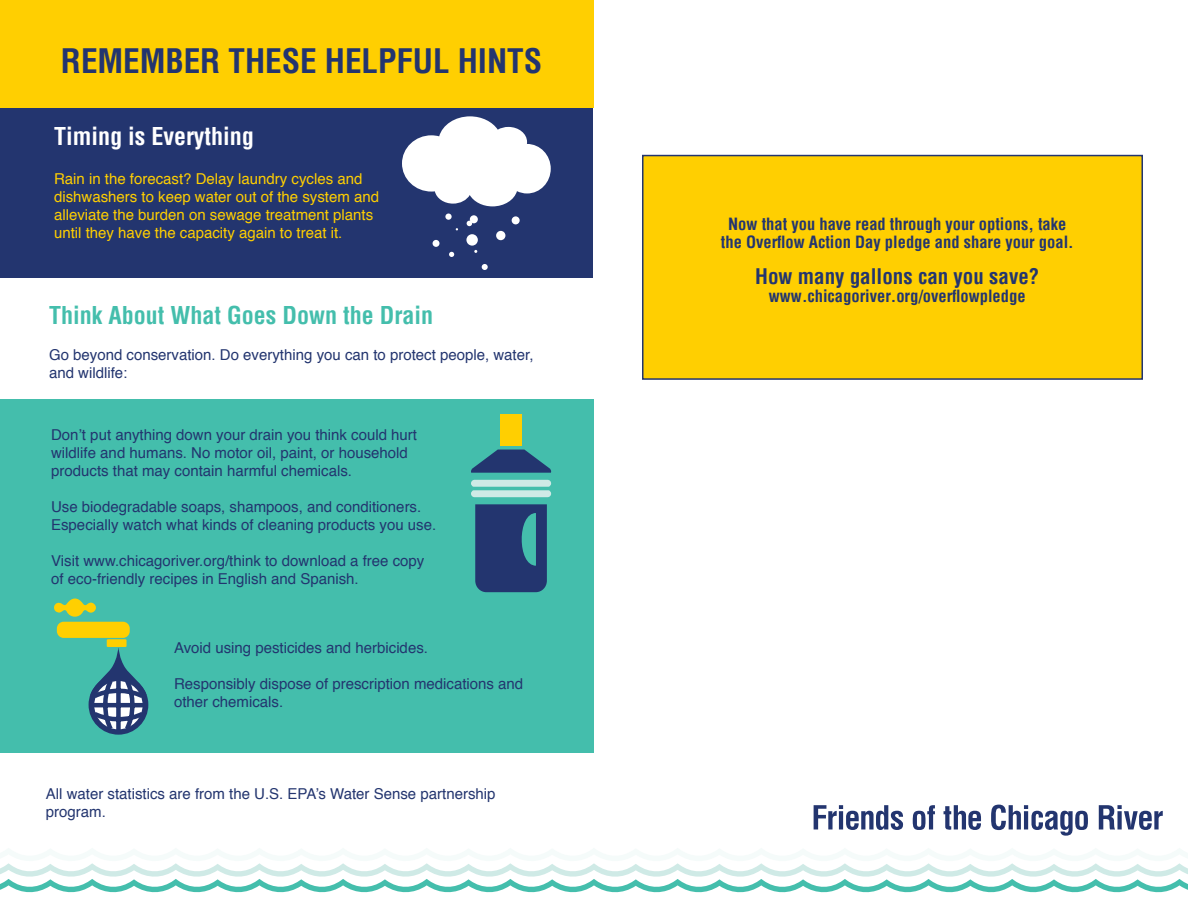
<style>
.page{position:relative;width:1188px;height:918px;background:#fff}
.page>*{position:absolute;margin:0;border:0;box-sizing:border-box;transform-origin:0 0}
.t1{font:700 condensed 33px "Helvetica";color:#23356f}
.t2{font:700 condensed 24px "Helvetica";color:#44beac}
.t3{font:700 condensed 24px "Helvetica";color:#fff}
.t4{font:700 condensed 21px "Helvetica";color:#23356f}
.t5{font:700 condensed 16.5px/18px "Helvetica";color:#23356f;text-align:center}
.t6{font:15px/18px "Helvetica";color:#23356f}
.t7{font:15px/18px "Helvetica";color:#ffcf01}
</style>
<div class="page">
<div style="left:1px;top:400px;width:593px;height:353px;background:#44beac"></div>
<div style="left:1px;top:107px;width:592px;height:171px;background:#23356f"></div>
<div style="left:0;top:0;width:594px;height:108px;background:#ffcf01"></div>
<div style="left:642px;top:155px;width:501px;height:225px;background:#ffcf01;border:2px solid #23356f"></div>
<svg style="left:0;top:863px;width:1188px;height:30px"></svg>
<svg style="left:814px;top:805px;width:89px;height:25px"></svg>
<svg style="left:913px;top:805px;width:22px;height:25px"></svg>
<svg style="left:944px;top:805px;width:37px;height:25px"></svg>
<svg style="left:991px;top:805px;width:97px;height:31px"></svg>
<svg style="left:1099px;top:805px;width:64px;height:25px"></svg>
<svg style="left:471px;top:480px;width:80px;height:17px"></svg>
<svg style="left:471px;top:450px;width:80px;height:23px"></svg>
<svg style="left:475px;top:504px;width:72px;height:88px;background:#264475"></svg>
<div style="left:500px;top:415px;width:22px;height:31px;background:#ffcf01"></div>
<div style="left:57px;top:622px;width:73px;height:16px;background:#ffcf01;border-radius:7px"></div>
<div style="left:107px;top:639px;width:20px;height:8px;background:#ffcf01"></div>
<svg style="left:54px;top:598px;width:42px;height:19px"></svg>
<svg style="left:88px;top:648px;width:61px;height:87px"></svg>
<div style="left:445px;top:214px;width:7px;height:6px;background:#fff;border-radius:50%"></div>
<div style="left:512px;top:216px;width:8px;height:8px;background:#fff;border-radius:50%"></div>
<div style="left:470px;top:215px;width:8px;height:8px;background:#fff;border-radius:50%"></div>
<div style="left:433px;top:240px;width:7px;height:7px;background:#fff;border-radius:50%"></div>
<div style="left:466px;top:234px;width:12px;height:12px;background:#fff;border-radius:50%"></div>
<svg style="left:467px;top:221px;width:5px;height:5px"></svg>
<div style="left:496px;top:231px;width:9px;height:9px;background:#fff;border-radius:50%"></div>
<svg style="left:449px;top:252px;width:5px;height:5px"></svg>
<svg style="left:482px;top:264px;width:6px;height:6px"></svg>
<svg style="left:402px;top:116px;width:149px;height:90px"></svg>
<h1 class="t1" style="left:61px;top:39px;width:483px">REMEMBER THESE HELPFUL HINTS</h1>
<h2 class="t3" style="left:54px;top:121px;width:201px">Timing is Everything</h2>
<p class="t7" style="left:54px;top:171px;width:327px">Rain in the forecast? Delay laundry cycles and dishwashers to keep water out of the system and alleviate the burden on sewage treatment plants until they have the capacity again to treat it.</p>
<h2 class="t2" style="left:49px;top:299px;width:386px">Think About What Goes Down the Drain</h2>
<p class="t6" style="left:49px;top:346px;width:486px">Go beyond conservation. Do everything you can to protect people, water, and wildlife:</p>
<p class="t6" style="left:51px;top:426px;width:368px">Don’t put anything down your drain you think could hurt wildlife and humans. No motor oil, paint, or household products that may contain harmful chemicals.</p>
<p class="t6" style="left:51px;top:498px;width:387px">Use biodegradable soaps, shampoos, and conditioners.<br>Especially watch what kinds of cleaning products you use.</p>
<p class="t6" style="left:51px;top:552px;width:375px">Visit www.chicagoriver.org/think to download a free copy of eco-friendly recipes in English and Spanish.</p>
<p class="t6" style="left:174px;top:639px;width:256px">Avoid using pesticides and herbicides.</p>
<p class="t6" style="left:174px;top:675px;width:351px">Responsibly dispose of prescription medications and other chemicals.</p>
<p class="t6" style="left:46px;top:786px;width:451px">All water statistics are from the U.S. EPA’s Water Sense partnership program.</p>
<p class="t5" style="left:721px;top:215px;width:354px">Now that you have read through your options, take the Overflow Action Day pledge and share your goal.</p>
<h3 class="t4" style="left:755px;top:262px;width:286px">How many gallons can you save?</h3>
<p class="t5" style="left:769px;top:287px;width:258px">www.chicagoriver.org/overflowpledge</p>
</div>
